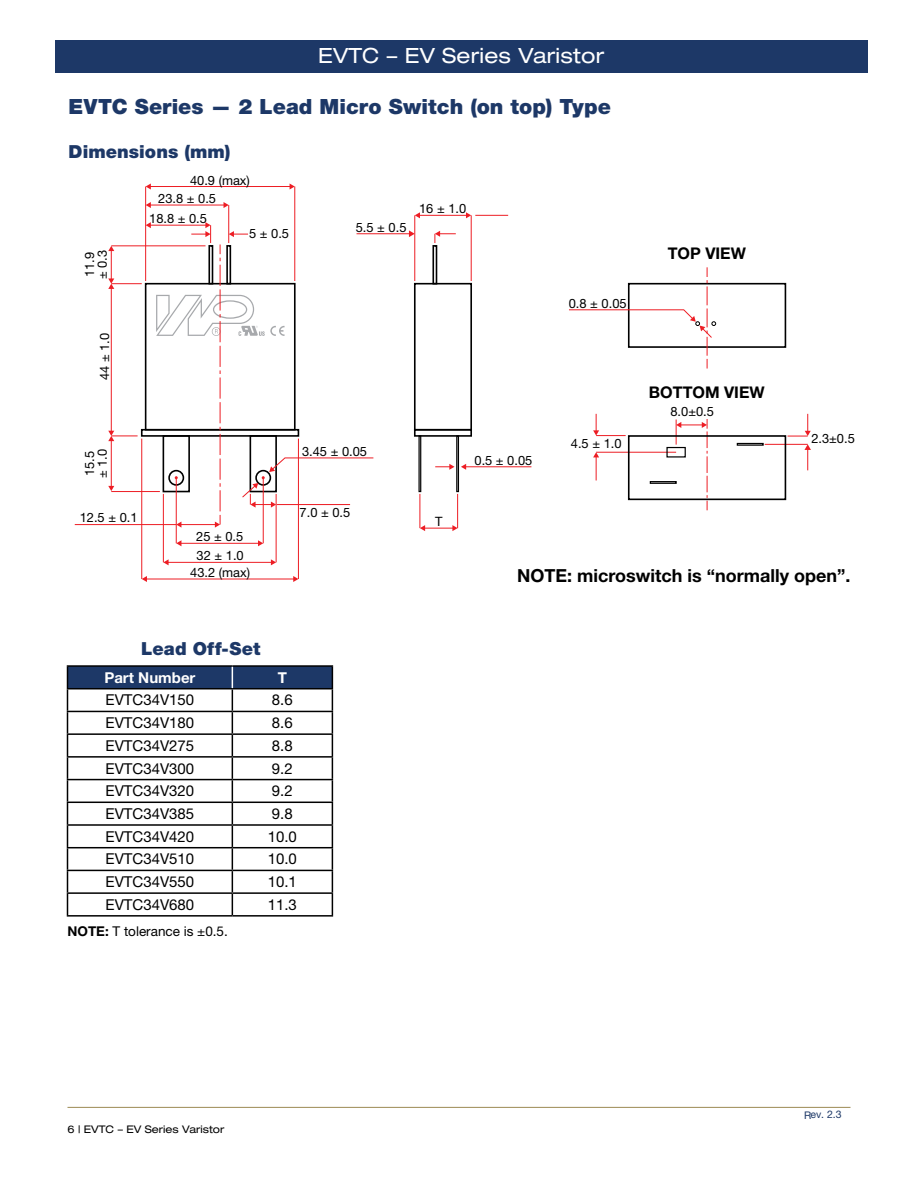
<style>
.page{position:relative;width:918px;height:1188px;background:#fff}
.page>*{position:absolute;margin:0;border:0;box-sizing:border-box;transform-origin:0 0}
.t1{font:900 21px "Helvetica Neue LT Std";color:#1d3867}
.t2{font:expanded 21px "Helvetica Neue LT Std";letter-spacing:.01em;color:#fff}
.t3{font:700 18px "Helvetica Neue LT Std";color:#000}
.t4{font:900 18px "Helvetica Neue LT Std";letter-spacing:.005em;color:#1d3867}
.t5{font:700 16.05px "Helvetica Neue LT Std";color:#000}
.t6{font:15px "Helvetica Neue LT Std";color:#000}
.t7{font:700 15px "Helvetica Neue LT Std";color:#fff}
.t8{font:13.5px "Helvetica Neue LT Std";color:#000}
.t9{font:12.9px/12.9px "Helvetica Neue LT Std";color:#000}
.t10{font:expanded 10.5px "Helvetica Neue LT Std";color:#000}
.t11{font:10.5px "Helvetica Neue LT Std";color:#1d3867}
.s1{font-weight:700}
</style>
<div class="page">
<div style="left:55px;top:40px;width:813px;height:33px;background:#1d3867"></div>
<hr style="left:68px;top:1107px;width:782px;height:1px;background:#9d8a54">
<div style="left:141px;top:429px;width:158px;height:8px;border:2px solid #000"></div>
<hr style="left:145px;top:187px;width:1px;height:94px;background:#ed1d24">
<hr style="left:294px;top:187px;width:1px;height:94px;background:#ed1d24">
<hr style="left:228px;top:205px;width:1px;height:38px;background:#ed1d24">
<hr style="left:111px;top:245px;width:95px;height:1px;background:#ed1d24">
<hr style="left:111px;top:283px;width:31px;height:1px;background:#ed1d24">
<hr style="left:111px;top:491px;width:49px;height:1px;background:#ed1d24">
<hr style="left:163px;top:494px;width:1px;height:68px;background:#ed1d24">
<hr style="left:141px;top:439px;width:1px;height:140px;background:#ed1d24">
<hr style="left:298px;top:439px;width:1px;height:140px;background:#ed1d24">
<hr style="left:276px;top:494px;width:1px;height:68px;background:#ed1d24">
<hr style="left:75px;top:524px;width:101px;height:1px;background:#ed1d24">
<hr style="left:111px;top:440px;width:1px;height:47px;background:#ed1d24">
<svg style="left:108px;top:486px;width:6px;height:5px"></svg>
<hr style="left:181px;top:543px;width:78px;height:1px;background:#ed1d24">
<svg style="left:176px;top:540px;width:5px;height:6px"></svg>
<svg style="left:258px;top:540px;width:5px;height:6px"></svg>
<hr style="left:168px;top:562px;width:104px;height:1px;background:#ed1d24">
<svg style="left:163px;top:559px;width:6px;height:6px"></svg>
<svg style="left:271px;top:559px;width:5px;height:6px"></svg>
<hr style="left:146px;top:579px;width:148px;height:1px;background:#ed1d24">
<svg style="left:142px;top:576px;width:5px;height:6px"></svg>
<svg style="left:293px;top:576px;width:5px;height:6px"></svg>
<hr style="left:111px;top:288px;width:1px;height:144px;background:#ed1d24">
<svg style="left:108px;top:246px;width:6px;height:43px"></svg>
<svg style="left:108px;top:431px;width:30px;height:10px"></svg>
<hr style="left:150px;top:186px;width:140px;height:1px;background:#ed1d24">
<svg style="left:146px;top:184px;width:5px;height:6px"></svg>
<svg style="left:290px;top:184px;width:5px;height:6px"></svg>
<hr style="left:150px;top:205px;width:74px;height:1px;background:#ed1d24">
<svg style="left:146px;top:202px;width:5px;height:6px"></svg>
<svg style="left:224px;top:202px;width:5px;height:6px"></svg>
<svg style="left:435px;top:464px;width:20px;height:6px"></svg>
<div style="left:432px;top:245px;width:5px;height:40px;border:2px solid #000"></div>
<div style="left:418px;top:435px;width:3px;height:57px;border:1px solid #000"></div>
<div style="left:456px;top:435px;width:3px;height:57px;border:1px solid #000"></div>
<div style="left:414px;top:283px;width:58px;height:148px;border:2px solid #000"></div>
<div style="left:414px;top:429px;width:58px;height:8px;border:2px solid #000"></div>
<hr style="left:414px;top:215px;width:1px;height:66px;background:#ed1d24">
<hr style="left:471px;top:215px;width:1px;height:66px;background:#ed1d24">
<hr style="left:475px;top:215px;width:33px;height:1px;background:#ed1d24">
<hr style="left:457px;top:494px;width:1px;height:34px;background:#ed1d24">
<hr style="left:420px;top:494px;width:1px;height:34px;background:#ed1d24">
<hr style="left:357px;top:233px;width:53px;height:1px;background:#ed1d24">
<svg style="left:409px;top:230px;width:6px;height:7px"></svg>
<svg style="left:434px;top:231px;width:22px;height:12px"></svg>
<hr style="left:465px;top:466px;width:66px;height:1px;background:#ed1d24">
<svg style="left:461px;top:464px;width:5px;height:6px"></svg>
<svg style="left:420px;top:525px;width:38px;height:6px"></svg>
<hr style="left:419px;top:215px;width:48px;height:1px;background:#ed1d24">
<svg style="left:415px;top:212px;width:5px;height:6px"></svg>
<svg style="left:466px;top:212px;width:5px;height:6px"></svg>
<div style="left:628px;top:283px;width:158px;height:65px;border:2px solid #000"></div>
<hr style="left:596px;top:435px;width:30px;height:1px;background:#ed1d24">
<svg style="left:593px;top:414px;width:6px;height:22px"></svg>
<hr style="left:596px;top:452px;width:80px;height:1px;background:#ed1d24">
<svg style="left:593px;top:452px;width:6px;height:28px"></svg>
<hr style="left:765px;top:444px;width:43px;height:1px;background:#ed1d24">
<svg style="left:804px;top:444px;width:7px;height:26px"></svg>
<svg style="left:788px;top:414px;width:23px;height:23px"></svg>
<svg style="left:676px;top:419px;width:32px;height:91px"></svg>
<div style="left:628px;top:435px;width:158px;height:65px;border:2px solid #000"></div>
<div style="left:650px;top:481px;width:27px;height:3px;border:1px solid #000"></div>
<div style="left:737px;top:443px;width:27px;height:3px;border:1px solid #000"></div>
<div style="left:666px;top:447px;width:20px;height:11px;border:1px solid #000"></div>
<hr style="left:176px;top:478px;width:1px;height:65px;background:#ed1d24">
<hr style="left:263px;top:478px;width:1px;height:65px;background:#ed1d24">
<svg style="left:146px;top:222px;width:228px;height:306px"></svg>
<svg style="left:569px;top:267px;width:147px;height:102px"></svg>
<hr style="left:67px;top:665px;width:165px;height:2px;background:#000">
<hr style="left:232px;top:665px;width:101px;height:2px;background:#000">
<hr style="left:67px;top:915px;width:165px;height:2px;background:#000">
<hr style="left:232px;top:915px;width:101px;height:2px;background:#000">
<svg style="left:67px;top:666px;width:266px;height:249px"></svg>
<h1 class="t2" style="left:318px;top:42px;width:288px">EVTC – EV Series Varistor</h1>
<h1 class="t1" style="left:69px;top:94px;width:544px">EVTC Series — 2 Lead Micro Switch (on top) Type</h1>
<h2 class="t4" style="left:69px;top:140px;width:163px">Dimensions (mm)</h2>
<p class="t9" style="left:83px;top:279px;width:31px;rotate:-90deg">11.9 ± 0.3</p>
<p class="t9" style="left:98px;top:380px;width:49px;rotate:-90deg">44 ± 1.0</p>
<p class="t9" style="left:83px;top:478px;width:31px;rotate:-90deg">15.5 ± 1.0</p>
<p class="t9" style="left:80px;top:511px;width:59px">12.5 ± 0.1</p>
<p class="t9" style="left:158px;top:171px;width:93px;line-height:18.3px;text-indent:32px">40.9 (max)<br>23.8 ± 0.5</p>
<p class="t9" style="left:149px;top:212px;width:59px">18.8 ± 0.5</p>
<p class="t9" style="left:249px;top:227px;width:41px">5 ± 0.5</p>
<p class="t9" style="left:356px;top:221px;width:52px">5.5 ± 0.5</p>
<p class="t9" style="left:419px;top:202px;width:49px">16 ± 1.0</p>
<p class="t9" style="left:569px;top:297px;width:59px">0.8 ± 0.05</p>
<p class="t5" style="left:668px;top:244px;width:80px">TOP VIEW</p>
<p class="t9" style="left:196px;top:527px;width:49px;line-height:19.4px">25 ± 0.5<br>32 ± 1.0</p>
<p class="t9" style="left:190px;top:566px;width:61px">43.2 (max)</p>
<p class="t9" style="left:302px;top:445px;width:67px">3.45 ± 0.05</p>
<p class="t9" style="left:300px;top:506px;width:52px">7.0 ± 0.5</p>
<p class="t9" style="left:435px;top:515px;width:9px">T</p>
<p class="t5" style="left:649px;top:383px;width:117px">BOTTOM VIEW</p>
<p class="t9" style="left:670px;top:404px;width:45px">8.0±0.5</p>
<p class="t9" style="left:475px;top:454px;width:59px">0.5 ± 0.05</p>
<p class="t9" style="left:571px;top:436px;width:52px">4.5 ± 1.0</p>
<p class="t9" style="left:811px;top:432px;width:45px">2.3±0.5</p>
<h2 class="t3" style="left:517px;top:565px;width:335px">NOTE: microswitch is “normally open”.</h2>
<h2 class="t4" style="left:141px;top:638px;width:121px">Lead Off-Set</h2>
<p class="t7" style="left:104px;top:668px;width:93px">Part Number</p>
<p class="t7" style="left:278px;top:668px;width:11px">T</p>
<p class="t6" style="left:106px;top:691px;width:90px">EVTC34V150</p>
<p class="t6" style="left:272px;top:691px;width:22px">8.6</p>
<p class="t6" style="left:106px;top:714px;width:90px">EVTC34V180</p>
<p class="t6" style="left:272px;top:714px;width:22px">8.6</p>
<p class="t6" style="left:106px;top:737px;width:90px">EVTC34V275</p>
<p class="t6" style="left:272px;top:737px;width:22px">8.8</p>
<p class="t6" style="left:106px;top:759px;width:90px">EVTC34V300</p>
<p class="t6" style="left:272px;top:759px;width:22px">9.2</p>
<p class="t6" style="left:106px;top:782px;width:90px">EVTC34V320</p>
<p class="t6" style="left:272px;top:782px;width:22px">9.2</p>
<p class="t6" style="left:106px;top:805px;width:90px">EVTC34V385</p>
<p class="t6" style="left:272px;top:805px;width:22px">9.8</p>
<p class="t6" style="left:106px;top:827px;width:90px">EVTC34V420</p>
<p class="t6" style="left:268px;top:827px;width:31px">10.0</p>
<p class="t6" style="left:106px;top:850px;width:90px">EVTC34V510</p>
<p class="t6" style="left:268px;top:850px;width:31px">10.0</p>
<p class="t6" style="left:106px;top:873px;width:90px">EVTC34V550</p>
<p class="t6" style="left:268px;top:873px;width:31px">10.1</p>
<p class="t6" style="left:106px;top:896px;width:90px">EVTC34V680</p>
<p class="t6" style="left:268px;top:896px;width:31px">11.3</p>
<p class="t8" style="left:68px;top:923px;width:162px"><span class="s1">NOTE:</span> T tolerance is ±0.5.</p>
<p class="t10" style="left:68px;top:1123px;width:158px">6 | EVTC – EV Series Varistor</p>
<p class="t11" style="left:804px;top:1108px;width:39px">Rev. 2.3</p>
</div>
